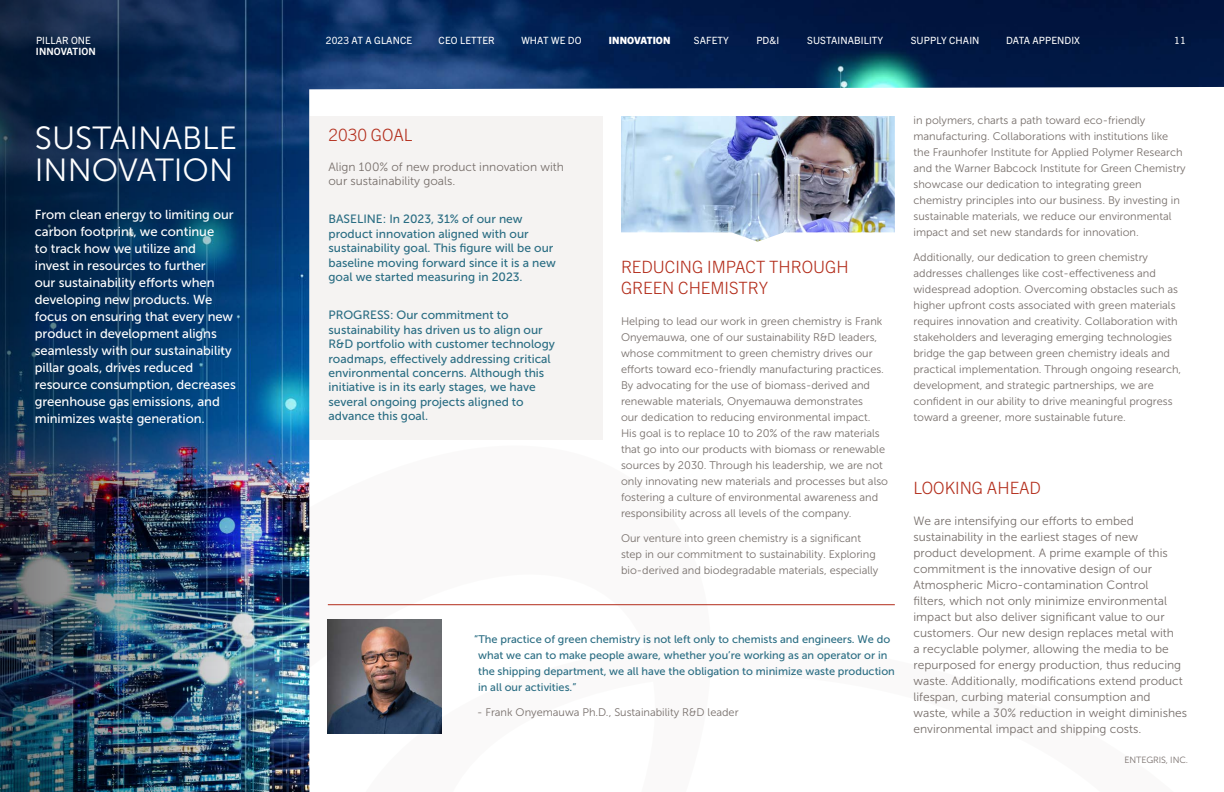
<style>
.page{position:relative;width:1224px;height:792px;background:#fff}
.page>*{position:absolute;margin:0;border:0;box-sizing:border-box;transform-origin:0 0}
.t1{font:32px/32px "Museo Sans 300";color:#fff}
.t2{font:300 17px/20.4px "Trade Gothic Next LT Pro";color:#b32d1b}
.t3{font:13px/17px "Museo Sans 500";letter-spacing:-.005em;color:#fff}
.t4{font:12px/16px "Museo Sans 300";color:#776f6b}
.t5{font:12px/14.4px "Museo Sans 500";color:#2a6d83}
.t6{font:11px/16px "Museo Sans 300";color:#776f6b}
.t7{font:11px/16px "Museo Sans 500";color:#2a6d83}
.t8{font:10px "Trade Gothic Next LT Pro";letter-spacing:.01em;color:#fff}
.t9{font:700 10px "Trade Gothic Next LT Pro";letter-spacing:.01em;color:#fff}
.t10{font:800 10px "Trade Gothic Next LT Pro";letter-spacing:.01em;color:#fff}
.t11{font:9px "Museo Sans 300";letter-spacing:-.01em;color:#766d6a}
</style>
<div class="page">
<img style="left:305px;top:0;width:919px;height:792px">
<img style="left:0;top:0;width:305px;height:792px">
<div style="left:310px;top:116px;width:293px;height:324px;background:#f5f3f2"></div>
<hr style="left:328px;top:604px;width:567px;height:1px;background:#b32d1b">
<img style="left:328px;top:619px;width:114px;height:114px">
<img style="left:621px;top:116px;width:274px;height:126px">
<p class="t8" style="left:36px;top:33px;width:56px">PILLAR ONE</p>
<p class="t9" style="left:36px;top:44px;width:61px">INNOVATION</p>
<h1 class="t1" style="left:35px;top:123px;width:204px">SUSTAINABLE<br>INNOVATION</h1>
<p class="t3" style="left:35px;top:207px;width:203px">From clean energy to limiting our carbon footprint, we continue<br>to track how we utilize and<br>invest in resources to further<br>our sustainability efforts when developing new products. We focus on ensuring that every new product in development aligns seamlessly with our sustainability pillar goals, drives reduced resource consumption, decreases greenhouse gas emissions, and minimizes waste generation.</p>
<p class="t8" style="left:326px;top:33px;width:88px">2023 AT A GLANCE</p>
<p class="t8" style="left:439px;top:33px;width:58px">CEO LETTER</p>
<p class="t8" style="left:521px;top:33px;width:62px">WHAT WE DO</p>
<p class="t10" style="left:609px;top:33px;width:63px">INNOVATION</p>
<p class="t8" style="left:694px;top:33px;width:37px">SAFETY</p>
<p class="t8" style="left:756px;top:33px;width:24px">PD&amp;I</p>
<p class="t8" style="left:807px;top:33px;width:78px">SUSTAINABILITY</p>
<p class="t8" style="left:911px;top:33px;width:70px">SUPPLY CHAIN</p>
<p class="t8" style="left:1006px;top:33px;width:76px">DATA APPENDIX</p>
<p class="t8" style="left:1174px;top:33px;width:13px">11</p>
<h2 class="t2" style="left:328px;top:124px;width:85px">2030 GOAL</h2>
<p class="t4" style="left:328px;top:159px;width:237px;line-height:14.4px">Align 100% of new product innovation with our sustainability goals.</p>
<p class="t5" style="left:328px;top:212px;width:229px">BASELINE: In 2023, 31% of our new product innovation aligned with our sustainability goal. This figure will be our baseline moving forward since it is a new goal we started measuring in 2023.</p>
<p class="t5" style="left:328px;top:308px;width:228px">PROGRESS: Our commitment to sustainability has driven us to align our R&amp;D portfolio with customer technology roadmaps, effectively addressing critical environmental concerns. Although this initiative is in its early stages, we have several ongoing projects aligned to advance this goal.</p>
<h2 class="t2" style="left:621px;top:256px;width:229px">REDUCING IMPACT THROUGH<br>GREEN CHEMISTRY</h2>
<p class="t6" style="left:621px;top:313px;width:269px">Helping to lead our work in green chemistry is Frank Onyemauwa, one of our sustainability R&amp;D leaders, whose commitment to green chemistry drives our efforts toward eco-friendly manufacturing practices.<br>By advocating for the use of biomass-derived and renewable materials, Onyemauwa demonstrates<br>our dedication to reducing environmental impact.<br>His goal is to replace 10 to 20% of the raw materials that go into our products with biomass or renewable sources by 2030. Through his leadership, we are not only innovating new materials and processes but also fostering a culture of environmental awareness and responsibility across all levels of the company.</p>
<p class="t6" style="left:621px;top:530px;width:259px">Our venture into green chemistry is a significant step in our commitment to sustainability. Exploring bio-derived and biodegradable materials, especially</p>
<p class="t7" style="left:478px;top:631px;width:418px;text-indent:-4px">“The practice of green chemistry is not left only to chemists and engineers. We do what we can to make people aware, whether you’re working as an operator or in the shipping department, we all have the obligation to minimize waste production in all our activities.”</p>
<p class="t6" style="left:477px;top:704px;width:263px">- Frank Onyemauwa Ph.D., Sustainability R&amp;D leader</p>
<p class="t6" style="left:914px;top:113px;width:274px">in polymers, charts a path toward eco-friendly manufacturing. Collaborations with institutions like the Fraunhofer Institute for Applied Polymer Research and the Warner Babcock Institute for Green Chemistry showcase our dedication to integrating green chemistry principles into our business. By investing in sustainable materials, we reduce our environmental impact and set new standards for innovation.</p>
<p class="t6" style="left:914px;top:250px;width:269px">Additionally, our dedication to green chemistry addresses challenges like cost-effectiveness and widespread adoption. Overcoming obstacles such as higher upfront costs associated with green materials requires innovation and creativity. Collaboration with stakeholders and leveraging emerging technologies bridge the gap between green chemistry ideals and practical implementation. Through ongoing research, development, and strategic partnerships, we are confident in our ability to drive meaningful progress toward a greener, more sustainable future.</p>
<h2 class="t2" style="left:914px;top:477px;width:129px">LOOKING AHEAD</h2>
<p class="t4" style="left:914px;top:513px;width:275px">We are intensifying our efforts to embed sustainability in the earliest stages of new<br>product development. A prime example of this commitment is the innovative design of our Atmospheric Micro-contamination Control<br>filters, which not only minimize environmental impact but also deliver significant value to our customers. Our new design replaces metal with<br>a recyclable polymer, allowing the media to be repurposed for energy production, thus reducing waste. Additionally, modifications extend product lifespan, curbing material consumption and waste, while a 30% reduction in weight diminishes environmental impact and shipping costs.</p>
<p class="t11" style="left:1125px;top:755px;width:65px">ENTEGRIS, INC.</p>
</div>
